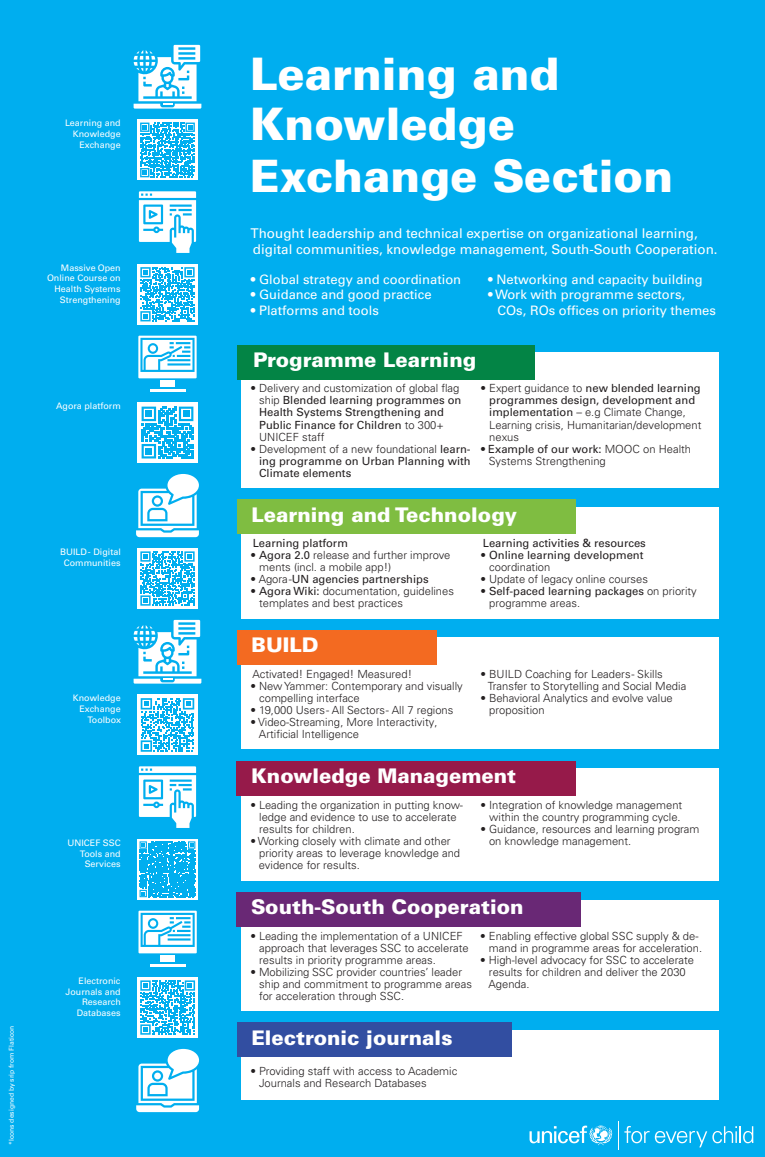
<style>
.page{position:relative;width:765px;height:1157px;background:#fff}
.page>*{position:absolute;margin:0;border:0;box-sizing:border-box;transform-origin:0 0}
.t1{font:900 44.75px/51.1px "Univers LT Pro 75";color:#fff}
.t2{font:900 20.12px "Univers LT Pro 75";color:#fff}
.t3{font:13.5px/16.1px "Univers LT Pro 55 Roman";color:#fff}
.t4{font:13px/15.6px "Univers LT Pro 55 Roman";color:#fff}
.t5{font:300 11.25px/12.1px "Univers LT Pro 45";color:#231f20}
.t6{font:11.25px/12.1px "Univers LT Pro 55 Roman";color:#231f20}
.t7{font:9px/10.8px "Univers LT Pro 55 Roman";color:#fff;text-align:right}
.t8{font:6.75px "Univers LT Pro 55 Roman";color:#fff}
.s1{font-family:"Univers LT Pro 45";font-weight:300}
.s2{font-family:"Univers LT Pro 55 Roman";font-weight:400}
</style>
<div class="page">
<div style="left:0;top:0;width:765px;height:1156px;background:#00aeef"></div>
<svg style="left:530px;top:1125px;width:82px;height:20px"></svg>
<svg style="left:618px;top:1121px;width:135px;height:29px"></svg>
<div style="left:241px;top:352px;width:478px;height:136px;background:#fff"></div>
<div style="left:237px;top:345px;width:297px;height:34px;background:#038445"></div>
<div style="left:241px;top:507px;width:478px;height:111px;background:#fff"></div>
<div style="left:237px;top:499px;width:338px;height:35px;background:#7fbd41"></div>
<div style="left:241px;top:637px;width:478px;height:112px;background:#fff"></div>
<div style="left:237px;top:630px;width:200px;height:35px;background:#f36a21"></div>
<div style="left:241px;top:768px;width:478px;height:112px;background:#fff"></div>
<div style="left:237px;top:761px;width:339px;height:34px;background:#961a4a"></div>
<div style="left:241px;top:1029px;width:478px;height:70px;background:#fff"></div>
<div style="left:237px;top:1022px;width:275px;height:34px;background:#324ea1"></div>
<div style="left:241px;top:899px;width:478px;height:111px;background:#fff"></div>
<div style="left:237px;top:892px;width:344px;height:34px;background:#692875"></div>
<svg style="left:134px;top:45px;width:67px;height:64px"></svg>
<svg style="left:139px;top:191px;width:57px;height:62px"></svg>
<div style="left:160px;top:380px;width:15px;height:7px;background:#fff"></div>
<svg style="left:138px;top:336px;width:59px;height:42px"></svg>
<hr style="left:150px;top:389px;width:35px;height:2px;background:#fff">
<svg style="left:136px;top:474px;width:63px;height:63px"></svg>
<svg style="left:134px;top:620px;width:67px;height:63px"></svg>
<svg style="left:139px;top:766px;width:57px;height:62px"></svg>
<svg style="left:137px;top:120px;width:61px;height:60px"></svg>
<svg style="left:140px;top:123px;width:55px;height:54px"></svg>
<div style="left:137px;top:264px;width:61px;height:60px;background:#fff"></div>
<svg style="left:140px;top:267px;width:55px;height:54px"></svg>
<svg style="left:137px;top:402px;width:61px;height:60px"></svg>
<svg style="left:142px;top:406px;width:51px;height:52px"></svg>
<div style="left:137px;top:548px;width:61px;height:60px;background:#fff"></div>
<svg style="left:140px;top:551px;width:55px;height:54px"></svg>
<div style="left:137px;top:695px;width:61px;height:60px;background:#fff"></div>
<svg style="left:141px;top:698px;width:53px;height:53px"></svg>
<svg style="left:137px;top:839px;width:61px;height:60px"></svg>
<svg style="left:140px;top:841px;width:55px;height:56px"></svg>
<div style="left:137px;top:977px;width:61px;height:60px;background:#fff"></div>
<svg style="left:140px;top:980px;width:55px;height:54px"></svg>
<div style="left:160px;top:955px;width:15px;height:6px;background:#fff"></div>
<svg style="left:139px;top:910px;width:58px;height:43px"></svg>
<hr style="left:150px;top:964px;width:35px;height:2px;background:#fff">
<svg style="left:136px;top:1048px;width:63px;height:64px"></svg>
<p class="t7" style="left:65px;top:118px;width:57px">Learning and<br>Knowledge<br>Exchange</p>
<p class="t7" style="left:47px;top:262px;width:75px">Massive Open<br>Online Course on<br>Health Systems<br>Strengthening</p>
<p class="t7" style="left:56px;top:400px;width:66px">Agora platform</p>
<p class="t7" style="left:60px;top:546px;width:62px;text-align:center">BUILD - Digital<br>Communities</p>
<p class="t8" style="left:7px;top:1144px;width:121px;rotate:-90deg">*Icons designed by srip from Flaticon</p>
<p class="t7" style="left:73px;top:692px;width:50px">Knowledge<br>Exchange<br>Toolbox</p>
<p class="t7" style="left:68px;top:837px;width:55px">UNICEF SSC<br>Tools and<br>Services</p>
<p class="t7" style="left:66px;top:975px;width:57px">Electronic<br>Journals and<br>Research<br>Databases</p>
<h1 class="t1" style="left:250px;top:48px;width:425px">Learning and<br>Knowledge<br>Exchange Section</h1>
<p class="t3" style="left:251px;top:225px;width:469px">Thought leadership and technical expertise on organizational learning, digital communities, knowledge management, South-South Cooperation.</p>
<p class="t4" style="left:251px;top:271px;width:212px">• Global strategy and coordination</p>
<p class="t4" style="left:251px;top:287px;width:182px">• Guidance and good practice</p>
<p class="t4" style="left:251px;top:302px;width:129px">• Platforms and tools</p>
<p class="t4" style="left:488px;top:271px;width:216px">• Networking and capacity building</p>
<p class="t4" style="left:498px;top:287px;width:220px;text-indent:-9px">• Work with programme sectors,<br>COs, ROs offices on priority themes</p>
<h2 class="t2" style="left:253px;top:347px;width:225px">Programme Learning</h2>
<p class="t5" style="left:250px;top:382px;width:211px">• Delivery and customization of global flag</p>
<p class="t6" style="left:259px;top:394px;width:204px"><span class="s1">ship</span> Blended learning programmes on<br>Health Systems Strengthening and<br>Public Finance for Children <span class="s1">to 300+</span></p>
<p class="t5" style="left:259px;top:430px;width:67px">UNICEF staff</p>
<p class="t5" style="left:250px;top:442px;width:222px">• Development of a new foundational <span class="s2">learn-</span></p>
<p class="t6" style="left:259px;top:455px;width:213px">ing programme on Urban Planning with<br>Climate elements</p>
<p class="t6" style="left:480px;top:382px;width:222px;text-align:center"><span class="s1">• Expert guidance to</span> new blended learning programmes design, development and</p>
<p class="t5" style="left:489px;top:406px;width:214px"><span class="s2">implementation</span> – e.g Climate Change,<br>Learning crisis, Humanitarian/development nexus</p>
<p class="t6" style="left:481px;top:443px;width:211px">• Example of our work: <span class="s1">MOOC on Health</span></p>
<p class="t5" style="left:489px;top:455px;width:118px">Systems Strengthening</p>
<h2 class="t2" style="left:251px;top:502px;width:267px">Learning and Technology</h2>
<p class="t6" style="left:253px;top:537px;width:97px">Learning platform</p>
<p class="t5" style="left:259px;top:549px;width:193px;text-indent:-9px">• <span class="s2">Agora 2.0</span> release and further improve ments (incl. a mobile app!)</p>
<p class="t6" style="left:250px;top:573px;width:180px"><span class="s1">• Agora -</span>UN agencies partnerships</p>
<p class="t5" style="left:259px;top:585px;width:196px;text-indent:-9px">• <span class="s2">Agora Wiki:</span> documentation, guidelines templates and best practices</p>
<p class="t6" style="left:483px;top:537px;width:164px">Learning activities &amp; resources</p>
<p class="t6" style="left:480px;top:549px;width:165px"><span class="s1">•</span> Online learning development</p>
<p class="t5" style="left:489px;top:561px;width:63px">coordination</p>
<p class="t5" style="left:480px;top:573px;width:169px">• Update of legacy online courses</p>
<p class="t6" style="left:480px;top:585px;width:218px"><span class="s1">•</span> Self-paced learning packages <span class="s1">on priority</span></p>
<p class="t5" style="left:489px;top:597px;width:92px">programme areas.</p>
<h2 class="t2" style="left:252px;top:632px;width:69px">BUILD</h2>
<p class="t5" style="left:253px;top:667px;width:161px">Activated! Engaged! Measured!</p>
<p class="t5" style="left:259px;top:679px;width:205px;text-indent:-9px">• New Yammer: Contemporary and visually compelling interface</p>
<p class="t5" style="left:250px;top:704px;width:205px">• 19,000 Users - All Sectors - All 7 regions</p>
<p class="t5" style="left:259px;top:716px;width:180px;text-indent:-9px">• Video-Streaming, More Interactivity,<br>Artificial Intelligence</p>
<p class="t5" style="left:488px;top:667px;width:200px;text-indent:-7px">• BUILD Coaching for Leaders - Skills<br>Transfer to Storytelling and Social Media</p>
<p class="t5" style="left:489px;top:692px;width:185px;text-indent:-9px">• Behavioral Analytics and evolve value proposition</p>
<h2 class="t2" style="left:251px;top:763px;width:267px">Knowledge Management</h2>
<p class="t5" style="left:259px;top:798px;width:205px;text-indent:-9px">• Leading the organization in putting know&shy;ledge and evidence to use to accelerate results for children.</p>
<p class="t5" style="left:259px;top:834px;width:203px;text-indent:-9px">• Working closely with climate and other priority areas to leverage knowledge and evidence for results.</p>
<p class="t5" style="left:480px;top:798px;width:203px;text-align:right">• Integration of knowledge management within the country programming cycle.</p>
<p class="t5" style="left:489px;top:822px;width:212px;text-indent:-9px">• Guidance, resources and learning program on knowledge management.</p>
<h2 class="t2" style="left:251px;top:894px;width:274px">South-South Cooperation</h2>
<p class="t5" style="left:259px;top:929px;width:211px;text-indent:-9px">• Leading the implementation of a UNICEF approach that leverages SSC to accelerate results in priority programme areas.</p>
<p class="t5" style="left:259px;top:966px;width:214px;text-indent:-9px">• Mobilizing SSC provider countries’ leader ship and commitment to programme areas for acceleration through SSC.</p>
<p class="t5" style="left:489px;top:929px;width:215px;text-indent:-9px">• Enabling effective global SSC supply &amp; de&shy;mand in programme areas for acceleration.</p>
<p class="t5" style="left:489px;top:953px;width:207px;text-indent:-9px">• High-level advocacy for SSC to accelerate results for children and deliver the 2030<br>Agenda.</p>
<h2 class="t2" style="left:251px;top:1024px;width:203px">Electronic journals</h2>
<p class="t5" style="left:259px;top:1064px;width:200px;text-indent:-9px">• Providing staff with access to Academic<br>Journals and Research Databases</p>
</div>
